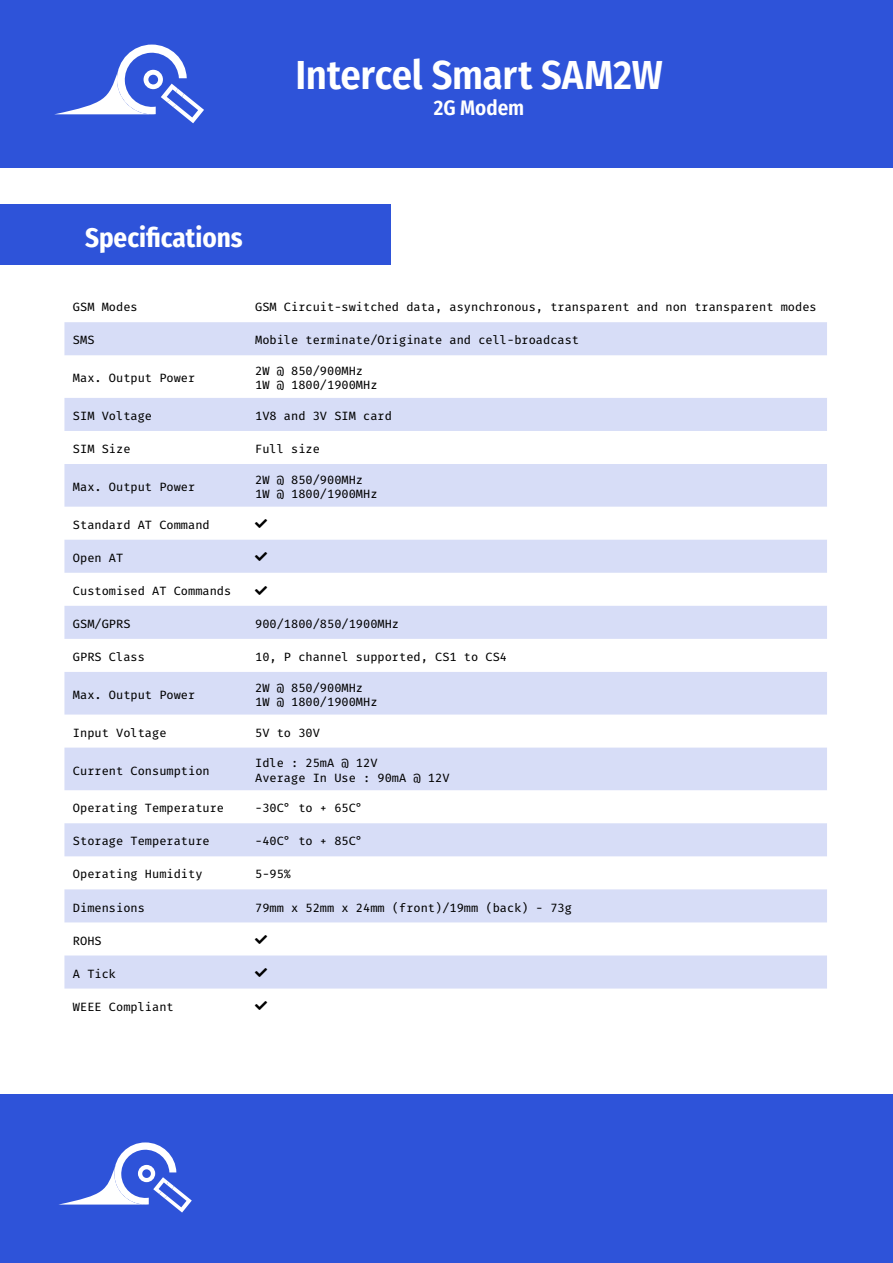
<style>
.page{position:relative;width:893px;height:1263px;background:#fff}
.page>*{position:absolute;margin:0;border:0;box-sizing:border-box;transform-origin:0 0}
.t1{font:600 40.5px "Fira Sans Condensed";letter-spacing:-.005em;color:#fff}
.t2{font:700 27px "Fira Sans Condensed";color:#fff}
.t3{font:600 21px "Fira Sans Condensed";letter-spacing:-.005em;color:#fff}
.t4{font:12px "Fira Mono OT";color:#000}
</style>
<div class="page">
<div style="left:0;top:204px;width:391px;height:60px;background:#2e53d9"></div>
<svg style="left:64px;top:322px;width:763px;height:666px;fill:#d7ddf7"></svg>
<div style="left:0;top:1094px;width:893px;height:169px;background:#2e53d9"></div>
<div style="left:0;top:0;width:893px;height:168px;background:#2e53d9"></div>
<svg style="left:54px;top:45px;width:150px;height:78px"></svg>
<svg style="left:59px;top:1142px;width:133px;height:70px"></svg>
<svg style="left:255px;top:519px;width:12px;height:9px"></svg>
<svg style="left:255px;top:552px;width:12px;height:9px"></svg>
<svg style="left:255px;top:585px;width:12px;height:10px"></svg>
<svg style="left:255px;top:935px;width:12px;height:9px"></svg>
<svg style="left:255px;top:968px;width:12px;height:9px"></svg>
<p class="t2" style="left:85px;top:215px;width:159px">Specifications</p>
<p class="t1" style="left:295px;top:42px;width:369px">Intercel Smart SAM2W</p>
<p class="t3" style="left:434px;top:90px;width:92px">2G Modem</p>
<p class="t4" style="left:73px;top:299px;width:66px">GSM Modes</p>
<p class="t4" style="left:255px;top:299px;width:563px">GSM Circuit-switched data, asynchronous, transparent and non transparent modes</p>
<p class="t4" style="left:73px;top:332px;width:23px">SMS</p>
<p class="t4" style="left:255px;top:332px;width:326px">Mobile terminate/Originate and cell-broadcast</p>
<p class="t4" style="left:73px;top:370px;width:124px">Max. Output Power</p>
<p class="t4" style="left:255px;top:362px;width:109px">2W @ 850/900MHz</p>
<p class="t4" style="left:255px;top:377px;width:124px">1W @ 1800/1900MHz</p>
<p class="t4" style="left:73px;top:407px;width:81px">SIM Voltage</p>
<p class="t4" style="left:255px;top:407px;width:138px">1V8 and 3V SIM card</p>
<p class="t4" style="left:73px;top:440px;width:59px">SIM Size</p>
<p class="t4" style="left:255px;top:440px;width:66px">Full size</p>
<p class="t4" style="left:73px;top:478px;width:124px">Max. Output Power</p>
<p class="t4" style="left:255px;top:471px;width:109px">2W @ 850/900MHz</p>
<p class="t4" style="left:255px;top:485px;width:124px">1W @ 1800/1900MHz</p>
<p class="t4" style="left:73px;top:516px;width:138px">Standard AT Command</p>
<p class="t4" style="left:73px;top:549px;width:52px">Open AT</p>
<p class="t4" style="left:73px;top:582px;width:160px">Customised AT Commands</p>
<p class="t4" style="left:73px;top:615px;width:59px">GSM/GPRS</p>
<p class="t4" style="left:255px;top:615px;width:146px">900/1800/850/1900MHz</p>
<p class="t4" style="left:73px;top:648px;width:74px">GPRS Class</p>
<p class="t4" style="left:255px;top:648px;width:254px">10, P channel supported, CS1 to CS4</p>
<p class="t4" style="left:73px;top:686px;width:124px">Max. Output Power</p>
<p class="t4" style="left:255px;top:679px;width:109px">2W @ 850/900MHz</p>
<p class="t4" style="left:255px;top:693px;width:124px">1W @ 1800/1900MHz</p>
<p class="t4" style="left:73px;top:724px;width:95px">Input Voltage</p>
<p class="t4" style="left:255px;top:724px;width:66px">5V to 30V</p>
<p class="t4" style="left:73px;top:762px;width:138px">Current Consumption</p>
<p class="t4" style="left:255px;top:755px;width:124px">Idle : 25mA @ 12V</p>
<p class="t4" style="left:255px;top:769px;width:196px">Average In Use : 90mA @ 12V</p>
<p class="t4" style="left:73px;top:800px;width:153px">Operating Temperature</p>
<p class="t4" style="left:255px;top:800px;width:109px">-30C° to + 65C°</p>
<p class="t4" style="left:73px;top:833px;width:138px">Storage Temperature</p>
<p class="t4" style="left:255px;top:833px;width:109px">-40C° to + 85C°</p>
<p class="t4" style="left:73px;top:866px;width:131px">Operating Humidity</p>
<p class="t4" style="left:255px;top:866px;width:37px">5-95%</p>
<p class="t4" style="left:73px;top:899px;width:74px">Dimensions</p>
<p class="t4" style="left:255px;top:899px;width:318px">79mm x 52mm x 24mm (front)/19mm (back) - 73g</p>
<p class="t4" style="left:73px;top:932px;width:30px">ROHS</p>
<p class="t4" style="left:73px;top:965px;width:45px">A Tick</p>
<p class="t4" style="left:73px;top:998px;width:102px">WEEE Compliant</p>
</div>
